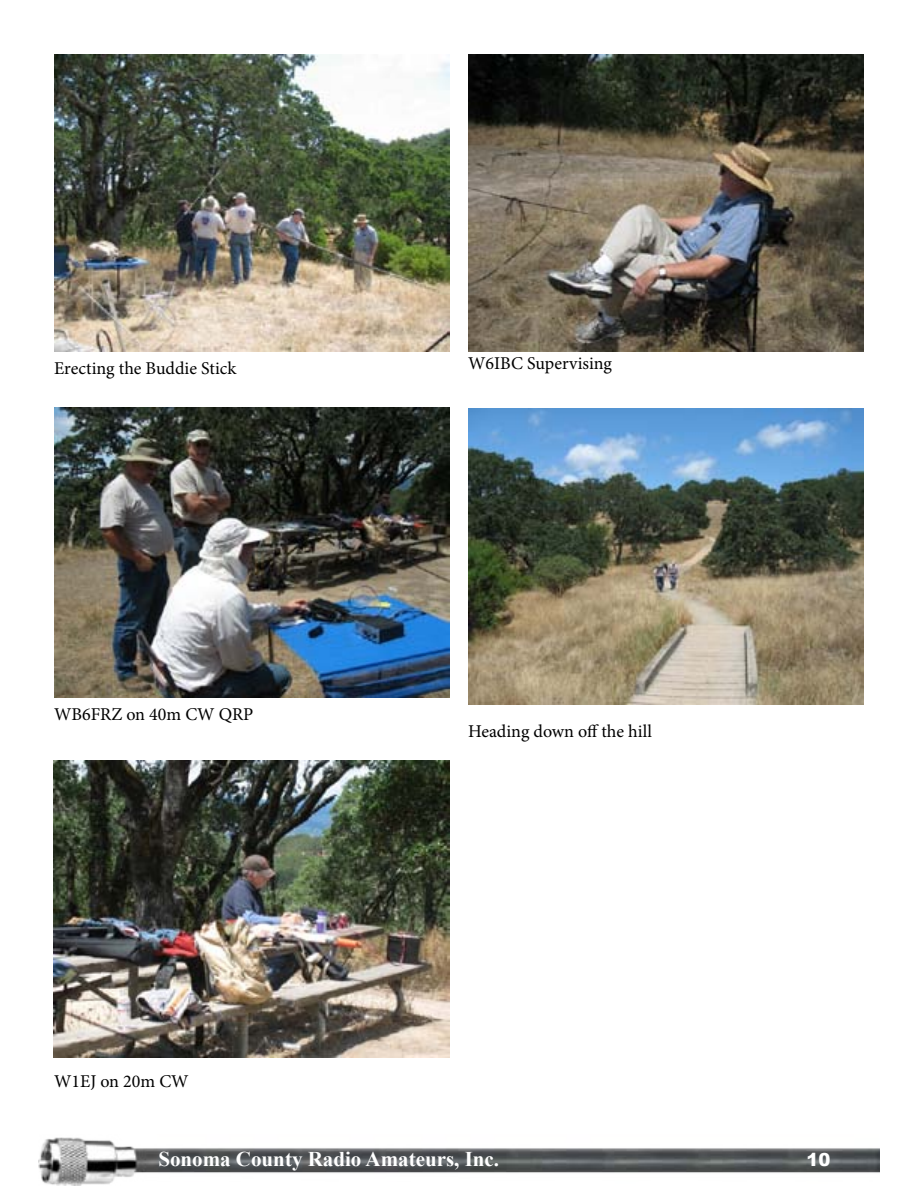
<style>
.page{position:relative;width:918px;height:1188px;background:#fff}
.page>*{position:absolute;margin:0;border:0;box-sizing:border-box;transform-origin:0 0}
.t1{font:700 21px "Times New Roman";color:#fff}
.t2{font:18px "Minion Pro";color:#000}
.t3{font:900 18px "Arial";color:#fff}
</style>
<div class="page">
<img style="left:39px;top:1137px;width:840px;height:48px">
<img style="left:54px;top:55px;width:396px;height:297px">
<img style="left:54px;top:407px;width:396px;height:291px">
<img style="left:54px;top:760px;width:396px;height:298px">
<img style="left:468px;top:54px;width:396px;height:298px">
<img style="left:468px;top:408px;width:396px;height:297px">
<p class="t2" style="left:54px;top:356px;width:184px">Erecting the Buddie Stick</p>
<p class="t2" style="left:54px;top:702px;width:201px">WB6FRZ on 40m CW QRP</p>
<p class="t2" style="left:54px;top:1069px;width:136px">W1EJ on 20m CW</p>
<p class="t2" style="left:468px;top:352px;width:146px">W6IBC Supervising</p>
<p class="t2" style="left:468px;top:719px;width:185px">Heading down off the hill</p>
<p class="t1" style="left:158px;top:1144px;width:342px">Sonoma County Radio Amateurs, Inc.</p>
<p class="t3" style="left:806px;top:1147px;width:26px">10</p>
</div>
